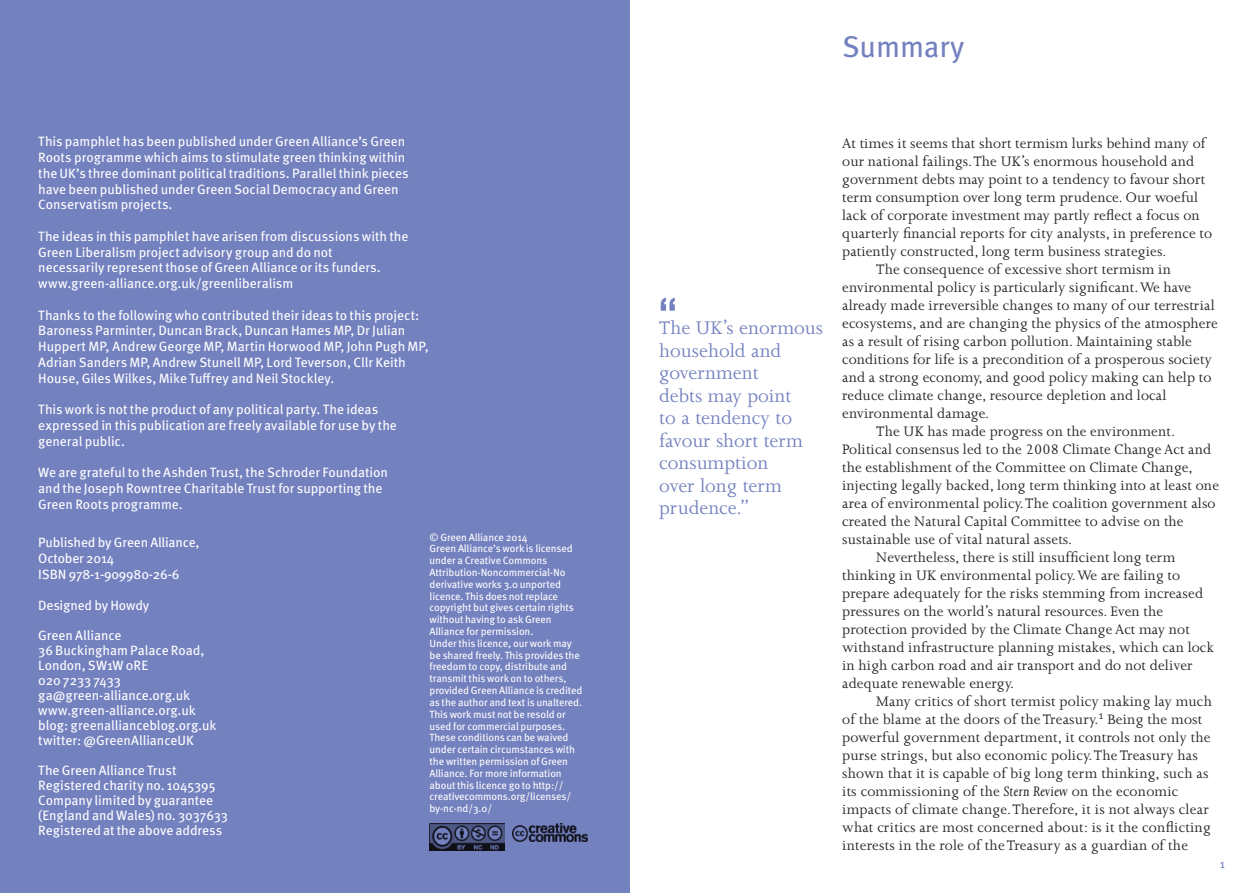
<style>
.page{position:relative;width:1259px;height:893px;background:#fff}
.page>*{position:absolute;margin:0;border:0;box-sizing:border-box;transform-origin:0 0}
.t1{font:30px "Meta OT";letter-spacing:-.005em;color:#7481bf}
.t2{font:21px/22.5px "Joanna";color:#7481bf}
.t3{font:15.75px "Joanna";letter-spacing:.01em;color:#231f20}
.t4{font:13.5px/15.8px "Meta OT";letter-spacing:-.005em;color:#fff}
.t5{font:12px "Meta OT";color:#7481bf}
.t6{font:10.5px/11.9px "Meta OT";letter-spacing:-.01em;color:#fff}
.s1{font-style:italic}
</style>
<div class="page">
<div style="left:0;top:0;width:629px;height:893px;background:#7481bf"></div>
<img style="left:429px;top:824px;width:75px;height:26px">
<img style="left:512px;top:824px;width:75px;height:18px">
<svg style="left:660px;top:298px;width:15px;height:13px"></svg>
<p class="t4" style="left:38px;top:134px;width:372px">This pamphlet has been published under Green Alliance’s Green Roots programme which aims to stimulate green thinking within the UK’s three dominant political traditions. Parallel think pieces have been published under Green Social Democracy and Green Conservatism projects.</p>
<p class="t4" style="left:38px;top:228px;width:372px">The ideas in this pamphlet have arisen from discussions with the Green Liberalism project advisory group and do not<br>necessarily represent those of Green Alliance or its funders. www.green-alliance.org.uk/greenliberalism</p>
<p class="t4" style="left:38px;top:307px;width:392px">Thanks to the following who contributed their ideas to this project:<br>Baroness Parminter, Duncan Brack, Duncan Hames MP, Dr Julian Huppert MP, Andrew George MP, Martin Horwood MP, John Pugh MP, Adrian Sanders MP, Andrew Stunell MP, Lord Teverson, Cllr Keith House, Giles Wilkes, Mike Tuffrey and Neil Stockley.</p>
<p class="t4" style="left:38px;top:402px;width:360px">This work is not the product of any political party. The ideas expressed in this publication are freely available for use by the general public.</p>
<p class="t4" style="left:38px;top:465px;width:351px">We are grateful to the Ashden Trust, the Schroder Foundation and the Joseph Rowntree Charitable Trust for supporting the<br>Green Roots programme.</p>
<p class="t4" style="left:38px;top:535px;width:163px">Published by Green Alliance,<br>October 2014<br>ISBN 978-1-909980-26-6</p>
<p class="t4" style="left:38px;top:598px;width:113px">Designed by Howdy</p>
<p class="t4" style="left:38px;top:628px;width:180px;line-height:15px">Green Alliance<br>36 Buckingham Palace Road,<br>London, SW1W 0RE<br>020 7233 7433 ga@green-alliance.org.uk www.green-alliance.org.uk blog: greenallianceblog.org.uk twitter: @GreenAllianceUK</p>
<p class="t4" style="left:38px;top:763px;width:191px;line-height:15px">The Green Alliance Trust<br>Registered charity no. 1045395<br>Company limited by guarantee (England and Wales) no. 3037633<br>Registered at the above address</p>
<p class="t6" style="left:429px;top:531px;width:154px">© Green Alliance 2014<br>Green Alliance’s work is licensed under a Creative Commons<br>Attribution-Noncommercial-No derivative works 3.0 unported licence. This does not replace copyright but gives certain rights without having to ask Green<br>Alliance for permission.<br>Under this licence, our work may be shared freely. This provides the freedom to copy, distribute and transmit this work on to others, provided Green Alliance is credited as the author and text is unaltered.<br>This work must not be resold or used for commercial purposes.<br>These conditions can be waived under certain circumstances with the written permission of Green<br>Alliance. For more information about this licence go to http:// creativecommons.org/licenses/ by-nc-nd/3.0/</p>
<h1 class="t1" style="left:842px;top:28px;width:124px">Summary</h1>
<h2 class="t2" style="left:659px;top:317px;width:165px">The UK’s enormous household and government<br>debts may point<br>to a tendency to favour short term consumption<br>over long term prudence.”</h2>
<p class="t3" style="left:842px;top:135px;width:365px">At times it seems that short termism lurks behind many of</p>
<p class="t3" style="left:842px;top:153px;width:353px">our national failings. The UK’s enormous household and</p>
<p class="t3" style="left:842px;top:171px;width:365px">government debts may point to a tendency to favour short</p>
<p class="t3" style="left:842px;top:189px;width:357px">term consumption over long term prudence. Our woeful</p>
<p class="t3" style="left:842px;top:207px;width:359px">lack of corporate investment may partly reflect a focus on</p>
<p class="t3" style="left:842px;top:225px;width:371px">quarterly financial reports for city analysts, in preference to</p>
<p class="t3" style="left:842px;top:243px;width:326px">patiently constructed, long term business strategies.</p>
<p class="t3" style="left:876px;top:261px;width:296px">The consequence of excessive short termism in</p>
<p class="t3" style="left:842px;top:279px;width:351px">environmental policy is particularly significant. We have</p>
<p class="t3" style="left:842px;top:297px;width:374px">already made irreversible changes to many of our terrestrial</p>
<p class="t3" style="left:842px;top:315px;width:377px">ecosystems, and are changing the physics of the atmosphere</p>
<p class="t3" style="left:842px;top:333px;width:351px">as a result of rising carbon pollution. Maintaining stable</p>
<p class="t3" style="left:842px;top:351px;width:371px">conditions for life is a precondition of a prosperous society</p>
<p class="t3" style="left:842px;top:369px;width:371px">and a strong economy, and good policy making can help to</p>
<p class="t3" style="left:842px;top:387px;width:326px">reduce climate change, resource depletion and local</p>
<p class="t3" style="left:842px;top:405px;width:149px">environmental damage.</p>
<p class="t3" style="left:876px;top:423px;width:300px">The UK has made progress on the environment.</p>
<p class="t3" style="left:842px;top:441px;width:370px">Political consensus led to the 2008 Climate Change Act and</p>
<p class="t3" style="left:842px;top:459px;width:352px">the establishment of the Committee on Climate Change,</p>
<p class="t3" style="left:842px;top:477px;width:378px">injecting legally backed, long term thinking into at least one</p>
<p class="t3" style="left:842px;top:495px;width:375px">area of environmental policy. The coalition government also</p>
<p class="t3" style="left:842px;top:513px;width:343px">created the Natural Capital Committee to advise on the</p>
<p class="t3" style="left:842px;top:531px;width:231px">sustainable use of vital natural assets.</p>
<p class="t3" style="left:876px;top:549px;width:301px">Nevertheless, there is still insufficient long term</p>
<p class="t3" style="left:842px;top:567px;width:339px">thinking in UK environmental policy. We are failing to</p>
<p class="t3" style="left:842px;top:585px;width:362px">prepare adequately for the risks stemming from increased</p>
<p class="t3" style="left:842px;top:603px;width:323px">pressures on the world’s natural resources. Even the</p>
<p class="t3" style="left:842px;top:621px;width:349px">protection provided by the Climate Change Act may not</p>
<p class="t3" style="left:842px;top:639px;width:373px">withstand infrastructure planning mistakes, which can lock</p>
<p class="t3" style="left:842px;top:657px;width:352px">in high carbon road and air transport and do not deliver</p>
<p class="t3" style="left:842px;top:675px;width:173px">adequate renewable energy.</p>
<p class="t3" style="left:876px;top:693px;width:337px">Many critics of short termist policy making lay much</p>
<p class="t3" style="left:842px;top:711px;width:362px">of the blame at the doors of the Treasury.<sup>1</sup> Being the most</p>
<p class="t3" style="left:842px;top:729px;width:370px">powerful government department, it controls not only the</p>
<p class="t3" style="left:842px;top:747px;width:357px">purse strings, but also economic policy. The Treasury has</p>
<p class="t3" style="left:842px;top:765px;width:368px">shown that it is capable of big long term thinking, such as</p>
<p class="t3" style="left:842px;top:783px;width:338px">its commissioning of the <span class="s1">Stern Review</span> on the economic</p>
<p class="t3" style="left:842px;top:801px;width:368px">impacts of climate change. Therefore, it is not always clear</p>
<p class="t3" style="left:842px;top:819px;width:370px">what critics are most concerned about: is it the conflicting</p>
<p class="t3" style="left:842px;top:837px;width:347px">interests in the role of the Treasury as a guardian of the</p>
<p class="t5" style="left:1219px;top:856px;width:7px">1</p>
</div>
